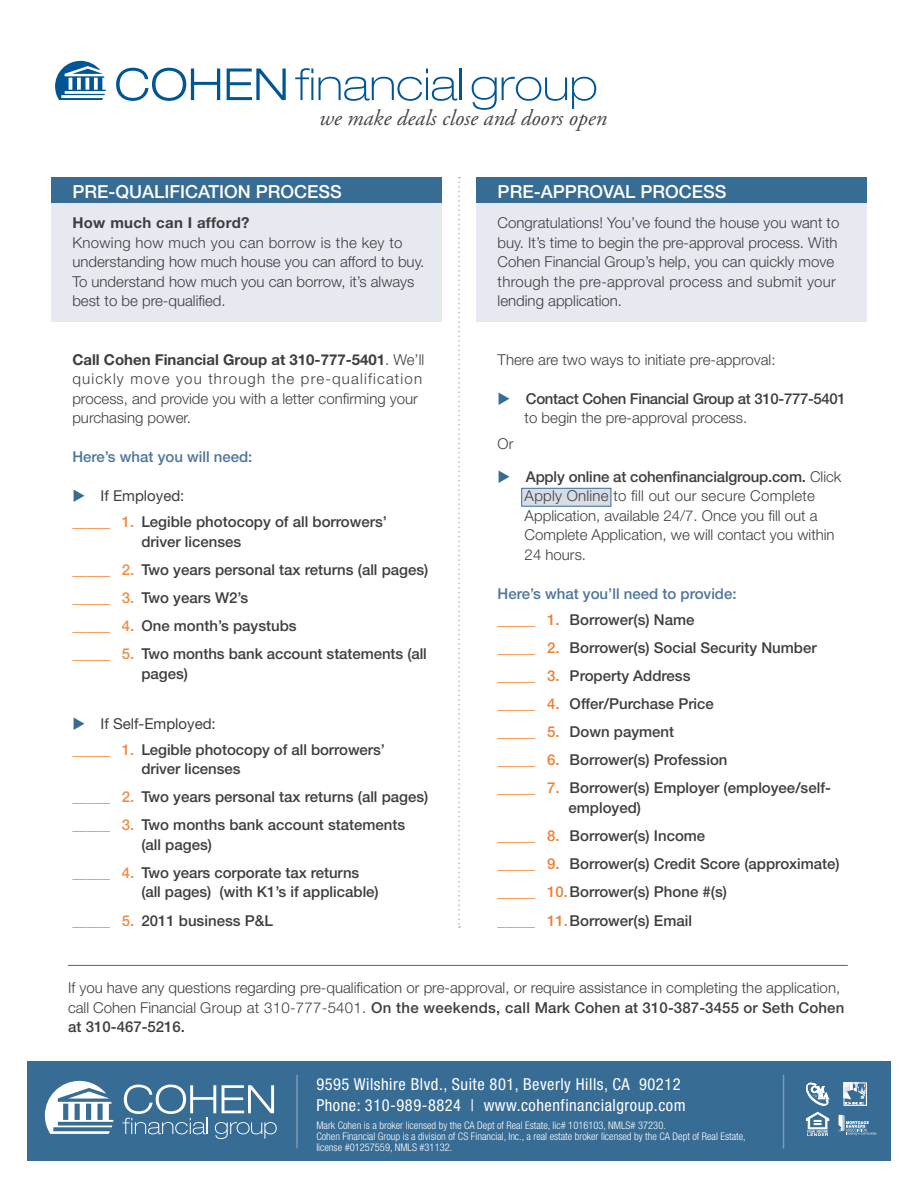
<style>
.page{position:relative;width:918px;height:1188px;background:#fff}
.page>*{position:absolute;margin:0;border:0;box-sizing:border-box;transform-origin:0 0}
.t1{font:italic 22.35px "Adobe Garamond Pro";color:#454647}
.t2{font:500 18px "Helvetica Neue LT Std";color:#fff}
.t3{font:condensed 16.5px/21px "Helvetica Neue LT Std";letter-spacing:.03em;color:#fff}
.t4{font:300 15px/19.5px "Helvetica Neue LT Std";color:#3e3e3f}
.t5{font:500 15px/28.2px "Helvetica Neue LT Std";color:#3e3e3f}
.t6{font:500 15px/26px "Helvetica Neue LT Std";color:#4e759c}
.t7{font:500 15px/19.5px "Helvetica Neue LT Std";letter-spacing:-.02em;color:#3e3e3f}
.t8{font:700 15px "Helvetica Neue LT Std";letter-spacing:.02em;color:#3e3e3f}
.t9{font:300 condensed 10.5px/11.1px "Helvetica Neue LT Std";color:#fff}
.s1{font-weight:700}
.s2{color:#376c95}
.s3{font-weight:400}
.s4{color:#f07f30}
.s5{color:#f18b42}
.s6{font-weight:300}
.s7{font-weight:500}
.s8{color:#3e3e3f}
</style>
<div class="page">
<div style="left:27px;top:1062px;width:864px;height:99px;background:#376c95"></div>
<svg style="left:806px;top:1083px;width:23px;height:23px"></svg>
<svg style="left:806px;top:1112px;width:23px;height:24px"></svg>
<svg style="left:838px;top:1115px;width:38px;height:20px"></svg>
<img style="left:846px;top:1085px;width:19px;height:19px">
<div style="left:844px;top:1083px;width:23px;height:23px;border:1px solid #fff"></div>
<svg style="left:123px;top:1085px;width:154px;height:54px"></svg>
<svg style="left:45px;top:1081px;width:69px;height:53px"></svg>
<div style="left:521px;top:488px;width:90px;height:18px;background:#d7dde7;border:1px solid #376c95"></div>
<hr style="left:296px;top:1075px;width:2px;height:73px;background:#8497b5">
<hr style="left:783px;top:1075px;width:1px;height:74px;background:#8497b5">
<div style="left:51px;top:178px;width:391px;height:25px;background:#376c95"></div>
<div style="left:51px;top:203px;width:391px;height:119px;background:#e6e9f0"></div>
<div style="left:476px;top:203px;width:391px;height:119px;background:#e6e9f0"></div>
<div style="left:476px;top:178px;width:391px;height:25px;background:#376c95"></div>
<svg style="left:458px;top:177px;width:2px;height:751px"></svg>
<hr style="left:68px;top:965px;width:780px;height:1px;background:#376c95">
<svg style="left:116px;top:68px;width:104px;height:33px"></svg>
<svg style="left:227px;top:69px;width:59px;height:31px"></svg>
<svg style="left:295px;top:68px;width:18px;height:32px"></svg>
<svg style="left:319px;top:69px;width:138px;height:32px"></svg>
<hr style="left:460px;top:69px;width:2px;height:31px;background:#005594">
<svg style="left:472px;top:77px;width:124px;height:33px"></svg>
<svg style="left:55px;top:61px;width:51px;height:39px"></svg>
<h1 class="t1" style="left:319px;top:105px;width:289px">we make deals close and doors open</h1>
<p class="t2" style="left:72px;top:181px;width:271px">PRE-QUALIFICATION PROCESS</p>
<p class="t8" style="left:72px;top:214px;width:179px">How much can I afford?</p>
<p class="t4" style="left:72px;top:232px;width:354px">Knowing how much you can borrow is the key to understanding how much house you can afford to buy.<br>To understand how much you can borrow, it’s always best to be pre-qualified.</p>
<p class="t4" style="left:72px;top:349px;width:353px"><span class="s1">Call Cohen Financial Group at 310-777-5401</span>. We’ll quickly move you through the pre-qualification process, and provide you with a letter confirming your purchasing power.</p>
<p class="t6" style="left:72px;top:444px;width:182px">Here’s what you will need:</p>
<p class="t5" style="left:72px;top:483px;width:316px;line-height:26px"><span class="s2">◆</span> <span class="s3">If Employed:<br></span><span class="s4">_____</span> <span class="s5">1.</span> Legible photocopy of all borrowers’</p>
<p class="t5" style="left:72px;top:527px;width:358px;text-indent:69px">driver licenses<br><span class="s4">_____</span> <span class="s5">2.</span> Two years personal tax returns (all pages) <span class="s4">_____</span> <span class="s5">3.</span> Two years W2’s<br><span class="s4">_____</span> <span class="s5">4.</span> One month’s paystubs<br><span class="s4">_____</span> <span class="s5">5.</span> Two months bank account statements (all</p>
<p class="t5" style="left:141px;top:659px;width:48px">pages)</p>
<p class="t5" style="left:72px;top:710px;width:314px;line-height:26px"><span class="s2">◆</span> <span class="s3">If Self-Employed:<br></span><span class="s4">_____</span> <span class="s5">1.</span> Legible photocopy of all borrowers’</p>
<p class="t5" style="left:72px;top:754px;width:358px;text-indent:69px">driver licenses<br><span class="s4">_____</span> <span class="s5">2.</span> Two years personal tax returns (all pages) <span class="s4">_____</span> <span class="s5">3.</span> Two months bank account statements</p>
<p class="t5" style="left:72px;top:830px;width:289px;text-indent:69px">(all pages)<br><span class="s4">_____</span> <span class="s5">4.</span> Two years corporate tax returns</p>
<p class="t5" style="left:72px;top:878px;width:308px;text-indent:69px">(all pages) (with K1’s if applicable) <span class="s4">_____</span> <span class="s5">5.</span> 2011 business P&amp;L</p>
<p class="t2" style="left:498px;top:181px;width:230px">PRE-APPROVAL PROCESS</p>
<p class="t4" style="left:498px;top:213px;width:343px">Congratulations! You’ve found the house you want to buy. It’s time to begin the pre-approval process. With Cohen Financial Group’s help, you can quickly move through the pre-approval process and submit your lending application.</p>
<p class="t4" style="left:498px;top:349px;width:279px">There are two ways to initiate pre-approval:</p>
<p class="t7" style="left:525px;top:388px;width:323px;text-indent:-27px"><span class="s2">◆</span> Contact Cohen Financial Group at 310-777-5401 <span class="s6">to begin the pre-approval process.</span></p>
<p class="t4" style="left:498px;top:434px;width:17px">Or</p>
<p class="t4" style="left:525px;top:466px;width:318px;text-indent:-27px"><span class="s2">◆</span> <span class="s7">Apply online at cohenfinancialgroup.com.</span> Click Apply Online to fill out our secure Complete Application, available 24/7. Once you fill out a Complete Application, we will contact you within 24 hours.</p>
<p class="t6" style="left:498px;top:580px;width:241px">Here’s what you’ll need to provide: <span class="s4">_____ 1.</span> <span class="s8">Borrower(s) Name</span></p>
<p class="t5" style="left:498px;top:633px;width:335px"><span class="s4">_____ 2.</span> Borrower(s) Social Security Number <span class="s4">_____ 3.</span> Property Address<br><span class="s4">_____ 4.</span> Offer/Purchase Price<br><span class="s4">_____ 5.</span> Down payment<br><span class="s4">_____ 6.</span> Borrower(s) Profession<br><span class="s4">_____ 7.</span> Borrower(s) Employer (employee/self-</p>
<p class="t5" style="left:498px;top:793px;width:344px;text-indent:71px">employed)<br><span class="s4">_____ 8.</span> Borrower(s) Income<br><span class="s4">_____ 9.</span> Borrower(s) Credit Score (approximate) <span class="s4">_____ 10.</span>Borrower(s) Phone #(s)<br><span class="s4">_____ 11.</span>Borrower(s) Email</p>
<p class="t4" style="left:68px;top:978px;width:778px">If you have any questions regarding pre-qualification or pre-approval, or require assistance in completing the application, call Cohen Financial Group at 310-777-5401. <span class="s7">On the weekends, call Mark Cohen at 310-387-3455 or Seth Cohen at 310-467-5216.</span></p>
<p class="t3" style="left:316px;top:1073px;width:371px">9595 Wilshire Blvd., Suite 801, Beverly Hills, CA 90212<br>Phone: 310-989-8824 | www.cohenfinancialgroup.com</p>
<p class="t9" style="left:316px;top:1119px;width:431px">Mark Cohen is a broker licensed by the CA Dept of Real Estate, lic# 1016103, NMLS# 37230.<br>Cohen Financial Group is a division of CS Financial, Inc., a real estate broker licensed by the CA Dept of Real Estate, license #01257559, NMLS #31132.</p>
</div>
